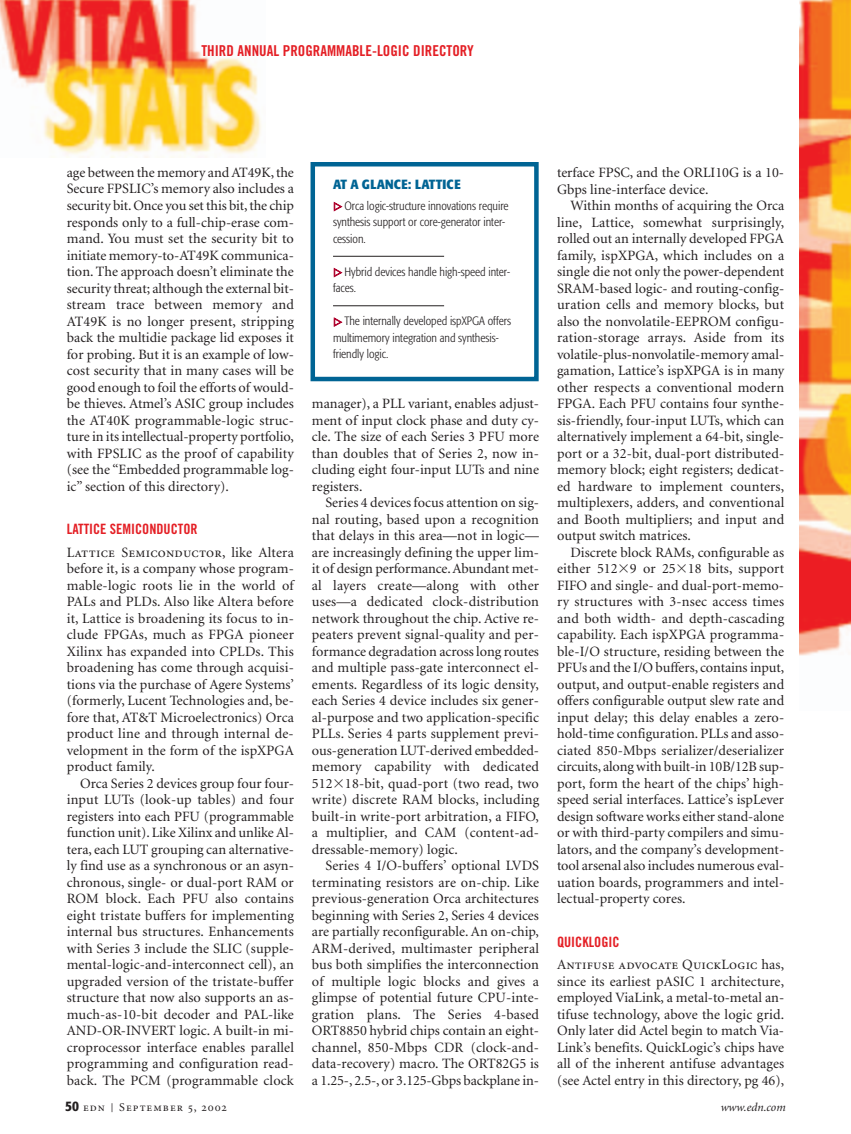
<style>
.page{position:relative;width:851px;height:1134px;background:#fff}
.page>*{position:absolute;margin:0;border:0;box-sizing:border-box;transform-origin:0 0}
.t1{font:15px "Trade Gothic Bold Cond Twenty";color:#e41f25}
.t2{font:14.25px/16.5px "Minion";color:#231f20;text-align:justify}
.t3{font:14.25px "Minion Regular SC";letter-spacing:.01em;color:#231f20}
.t4{font:14.25px "Trade Gothic Bold Cond Twenty";color:#e41f25}
.t5{font:700 condensed 13.2px "Formata";letter-spacing:.02em;color:#006494}
.t6{font:300 condensed 12px/16.5px "Formata";color:#231f20}
.t7{font:12px "Minion Regular SC";letter-spacing:.085em;color:#231f20}
.t8{font:italic 12px "Minion";color:#231f20}
.s1{color:#fff}
.s2{font-size:18px;color:#fff}
.s3{font-family:"Minion"}
.s4{font-family:"Universal Greekwith Math Pi"}
.s5{font-family:"Formata";font-weight:500;font-stretch:condensed;font-size:14.4px}
.s6{font-family:"Trade Gothic";font-weight:300}
</style>
<div class="page">
<img style="left:0;top:0;width:261px;height:158px">
<hr style="left:333px;top:256px;width:111px;height:1px;background:#231f20">
<hr style="left:333px;top:306px;width:111px;height:1px;background:#231f20">
<div style="left:310px;top:162px;width:228px;height:219px;border:4px solid #006494"></div>
<img style="left:800px;top:0;width:50px;height:656px">
<p class="t1" style="left:201px;top:45px;width:533px">THIRD ANNUAL PROGRAMMABLE-LOGIC DIRECTORY <span class="s1">U</span><span class="s2">AL PROGRAMMABLE-LOGIC DIRECTORY</span></p>
<p class="t2" style="left:67px;top:165px;width:229px">age between the memory and AT49K, the Secure FPSLIC’s memory also includes a security bit. Once you set this bit, the chip responds only to a full-chip-erase com&shy;mand. You must set the security bit to initiate memory-to-AT49K communica&shy;tion. The approach doesn’t eliminate the security threat; although the external bit&shy;stream trace between memory and AT49K is no longer present, stripping back the multidie package lid exposes it for probing. But it is an example of low&shy;cost security that in many cases will be good enough to foil the efforts of would&shy;be thieves. Atmel’s ASIC group includes the AT40K programmable-logic struc&shy;ture in its intellectual-property portfolio, with FPSLIC as the proof of capability (see the “Embedded programmable log&shy;ic” section of this directory).</p>
<p class="t4" style="left:67px;top:524px;width:132px">LATTICE SEMICONDUCTOR</p>
<p class="t3" style="left:67px;top:546px;width:229px">Lattice Semiconductor<span class="s3">, like Altera</span></p>
<p class="t2" style="left:67px;top:561px;width:229px">before it, is a company whose program&shy;mable-logic roots lie in the world of PALs and PLDs. Also like Altera before it, Lattice is broadening its focus to in&shy;clude FPGAs, much as FPGA pioneer Xilinx has expanded into CPLDs. This broadening has come through acquisi&shy;tions via the purchase of Agere Systems’ (formerly, Lucent Technologies and, be&shy;fore that, AT&amp;T Microelectronics) Orca product line and through internal de&shy;velopment in the form of the ispXPGA product family.</p>
<p class="t2" style="left:67px;top:776px;width:229px;text-indent:14px">Orca Series 2 devices group four four&shy;input LUTs (look-up tables) and four registers into each PFU (programmable function unit). Like Xilinx and unlike Al&shy;tera, each LUT grouping can alternative&shy;ly find use as a synchronous or an asyn&shy;chronous, single- or dual-port RAM or ROM block. Each PFU also contains eight tristate buffers for implementing internal bus structures. Enhancements with Series 3 include the SLIC (supple&shy;mental-logic-and-interconnect cell), an upgraded version of the tristate-buffer structure that now also supports an as&shy;much-as-10-bit decoder and PAL-like AND-OR-INVERT logic. A built-in mi&shy;croprocessor interface enables parallel programming and configuration read&shy;back. The PCM (programmable clock</p>
<p class="t5" style="left:333px;top:178px;width:129px">AT A GLANCE: LATTICE</p>
<p class="t6" style="left:333px;top:198px;width:177px;text-indent:11px">Orca logic-structure innovations require synthesis support or core-generator inter&shy;cession.</p>
<p class="t6" style="left:333px;top:264px;width:179px;text-indent:11px">Hybrid devices handle high-speed inter&shy;faces.</p>
<p class="t6" style="left:333px;top:314px;width:179px;text-indent:11px">The internally developed ispXPGA offers multimemory integration and synthesis&shy;friendly logic.</p>
<p class="t2" style="left:312px;top:396px;width:229px">manager), a PLL variant, enables adjust&shy;ment of input clock phase and duty cy&shy;cle. The size of each Series 3 PFU more than doubles that of Series 2, now in&shy;cluding eight four-input LUTs and nine registers.</p>
<p class="t2" style="left:312px;top:495px;width:229px;text-indent:14px">Series 4 devices focus attention on sig&shy;nal routing, based upon a recognition that delays in this area—not in logic— are increasingly defining the upper lim&shy;it of design performance. Abundant met&shy;al layers create—along with other uses—a dedicated clock-distribution network throughout the chip. Active re&shy;peaters prevent signal-quality and per&shy;formance degradation across long routes and multiple pass-gate interconnect el&shy;ements. Regardless of its logic density, each Series 4 device includes six gener&shy;al-purpose and two application-specific PLLs. Series 4 parts supplement previ&shy;ous-generation LUT-derived embedded&shy;memory capability with dedicated 512<span class="s4">-</span>18-bit, quad-port (two read, two write) discrete RAM blocks, including built-in write-port arbitration, a FIFO, a multiplier, and CAM (content-ad&shy;dressable-memory) logic.</p>
<p class="t2" style="left:312px;top:858px;width:229px;text-indent:14px">Series 4 I/O-buffers’ optional LVDS terminating resistors are on-chip. Like previous-generation Orca architectures beginning with Series 2, Series 4 devices are partially reconfigurable. An on-chip, ARM-derived, multimaster peripheral bus both simplifies the interconnection of multiple logic blocks and gives a glimpse of potential future CPU-inte&shy;gration plans. The Series 4-based ORT8850 hybrid chips contain an eight&shy;channel, 850-Mbps CDR (clock-and&shy;data-recovery) macro. The ORT82G5 is a 1.25-, 2.5-, or 3.125-Gbps backplane in-</p>
<p class="t2" style="left:557px;top:165px;width:228px">terface FPSC, and the ORLI10G is a 10-<br>Gbps line-interface device.</p>
<p class="t2" style="left:557px;top:198px;width:229px;text-indent:14px">Within months of acquiring the Orca line, Lattice, somewhat surprisingly, rolled out an internally developed FPGA family, ispXPGA, which includes on a single die not only the power-dependent SRAM-based logic- and routing-config&shy;uration cells and memory blocks, but also the nonvolatile-EEPROM configu&shy;ration-storage arrays. Aside from its volatile-plus-nonvolatile-memory amal&shy;gamation, Lattice’s ispXPGA is in many other respects a conventional modern FPGA. Each PFU contains four synthe&shy;sis-friendly, four-input LUTs, which can alternatively implement a 64-bit, single&shy;port or a 32-bit, dual-port distributed&shy;memory block; eight registers; dedicat&shy;ed hardware to implement counters, multiplexers, adders, and conventional and Booth multipliers; and input and output switch matrices.</p>
<p class="t2" style="left:557px;top:545px;width:229px;text-indent:14px">Discrete block RAMs, configurable as either 512<span class="s4">-</span>9 or 25<span class="s4">-</span>18 bits, support FIFO and single- and dual-port-memo&shy;ry structures with 3-nsec access times and both width- and depth-cascading capability. Each ispXPGA programma&shy;ble-I/O structure, residing between the PFUs and the I/O buffers, contains input, output, and output-enable registers and offers configurable output slew rate and input delay; this delay enables a zero&shy;hold-time configuration. PLLs and asso&shy;ciated 850-Mbps serializer/deserializer circuits, along with built-in 10B/12B sup&shy;port, form the heart of the chips’ high&shy;speed serial interfaces. Lattice’s ispLever design software works either stand-alone or with third-party compilers and simu&shy;lators, and the company’s development&shy;tool arsenal also includes numerous eval&shy;uation boards, programmers and intel&shy;lectual-property cores.</p>
<p class="t4" style="left:557px;top:936px;width:64px">QUICKLOGIC</p>
<p class="t3" style="left:557px;top:959px;width:228px">Antifuse advocate QuickLogic <span class="s3">has,</span></p>
<p class="t2" style="left:557px;top:974px;width:229px">since its earliest pASIC 1 architecture, employed ViaLink, a metal-to-metal an&shy;tifuse technology, above the logic grid.<br>Only later did Actel begin to match Via-Link’s benefits. QuickLogic’s chips have all of the inherent antifuse advantages (see Actel entry in this directory, pg 46),</p>
<p class="t7" style="left:65px;top:1102px;width:163px"><span class="s5">50</span> edn <span class="s6">|</span> September 5, 2002</p>
<p class="t8" style="left:720px;top:1102px;width:66px">www.edn.com</p>
</div>
